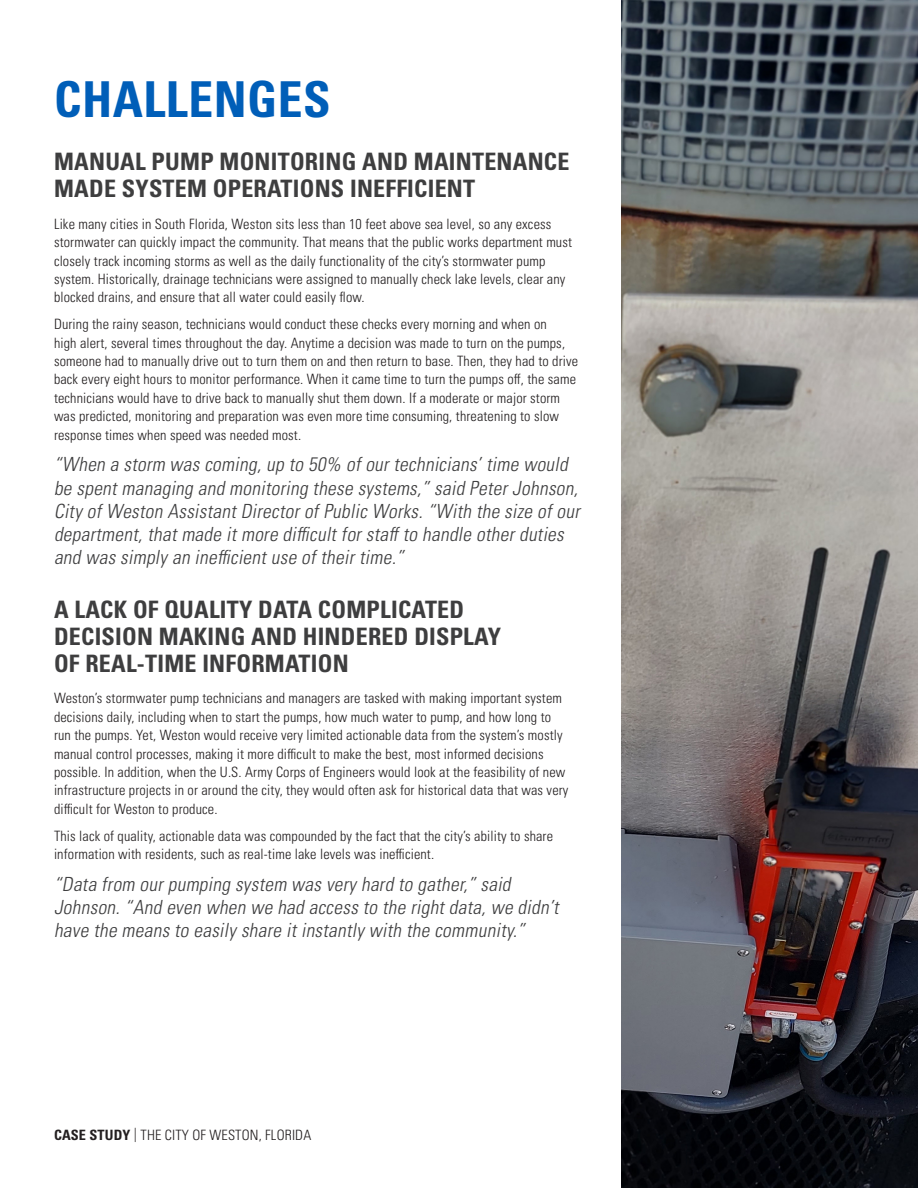
<style>
.page{position:relative;width:918px;height:1188px;background:#fff}
.page>*{position:absolute;margin:0;border:0;box-sizing:border-box;transform-origin:0 0}
.H1_-_CONTENT_HEADER{font:700 condensed 49.5px "Univers LT Pro";letter-spacing:.01em;color:#005eb8}
.H2_-_CONTENT_HEADER{font:700 condensed 24px/27px "Univers LT Pro";letter-spacing:.01em;color:#3e3e3f}
.QUOTE{font:italic 300 condensed 19.5px/23.2px "Univers LT Pro";color:#3e3e3f}
.COPY{font:300 condensed 14.25px/18.3px "Univers LT Pro";letter-spacing:.01em;color:#231f20}
.s1{font-weight:700}
</style>
<div class="page">
<img style="left:621px;top:0;width:297px;height:1188px">
<p class="H1_-_CONTENT_HEADER" style="left:54px;top:69px;width:278px">CHALLENGES</p>
<p class="H2_-_CONTENT_HEADER" style="left:54px;top:148px;width:517px">MANUAL PUMP MONITORING AND MAINTENANCE<br>MADE SYSTEM OPERATIONS INEFFICIENT</p>
<p class="COPY" style="left:54px;top:214px;width:520px">Like many cities in South Florida, Weston sits less than 10 feet above sea level, so any excess stormwater can quickly impact the community. That means that the public works department must closely track incoming storms as well as the daily functionality of the city’s stormwater pump system. Historically, drainage technicians were assigned to manually check lake levels, clear any blocked drains, and ensure that all water could easily flow.</p>
<p class="COPY" style="left:54px;top:314px;width:526px">During the rainy season, technicians would conduct these checks every morning and when on<br>high alert, several times throughout the day. Anytime a decision was made to turn on the pumps, someone had to manually drive out to turn them on and then return to base. Then, they had to drive back every eight hours to monitor performance. When it came time to turn the pumps off, the same technicians would have to drive back to manually shut them down. If a moderate or major storm was predicted, monitoring and preparation was even more time consuming, threatening to slow response times when speed was needed most.</p>
<p class="QUOTE" style="left:54px;top:452px;width:532px">“When a storm was coming,up to 50% ofourtechnicians’time would be spentmanaging and monitoring these systems,” said PeterJohnson, City ofWeston AssistantDirectorofPublic Works.“With the size ofour department,thatmade itmore difficultforstaff to handle otherduties and was simply an inefficientuse oftheirtime.”</p>
<p class="H2_-_CONTENT_HEADER" style="left:54px;top:595px;width:449px">A LACK OF QUALITY DATA COMPLICATED<br>DECISION MAKING AND HINDERED DISPLAY<br>OF REAL-TIME INFORMATION</p>
<p class="COPY" style="left:54px;top:689px;width:516px">Weston’s stormwater pump technicians and managers are tasked with making important system decisions daily, including when to start the pumps, how much water to pump, and how long to run the pumps. Yet, Weston would receive very limited actionable data from the system’s mostly manual control processes, making it more difficult to make the best, most informed decisions possible. In addition, when the U.S. Army Corps of Engineers would look at the feasibility of new infrastructure projects in or around the city, they would often ask for historical data that was very difficult for Weston to produce.</p>
<p class="COPY" style="left:54px;top:826px;width:501px">This lack of quality, actionable data was compounded by the fact that the city’s ability to share information with residents, such as real-time lake levels was inefficient.</p>
<p class="QUOTE" style="left:54px;top:871px;width:510px">“Data from ourpumping system was very hard to gather,” said<br>Johnson.“And even when we had access to the rightdata,we didn’t have the means to easily share itinstantly with the community.”</p>
<p class="COPY" style="left:54px;top:1125px;width:259px"><span class="s1">CASE STUDY</span> | THE CITY OF WESTON, FLORIDA</p>
</div>
